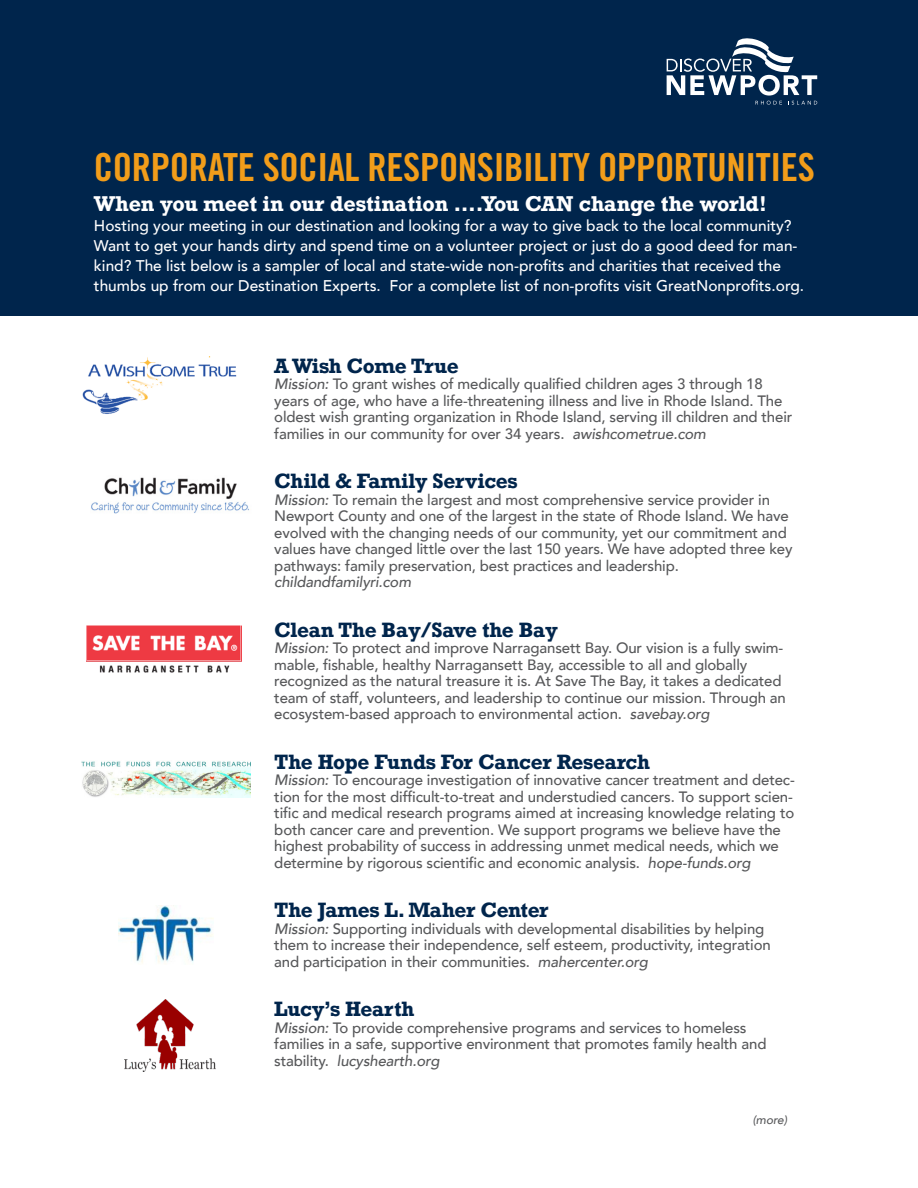
<style>
.page{position:relative;width:918px;height:1188px;background:#fff}
.page>*{position:absolute;margin:0;border:0;box-sizing:border-box;transform-origin:0 0}
.t1{font:38.7px "Trade Gothic Bold Cond Twenty";letter-spacing:-.01em;color:#f29d1a}
.t2{font:700 20.1px "Rockwell";letter-spacing:-.015em;color:#fff}
.t3{font:700 19.5px "Rockwell";letter-spacing:-.01em;color:#00254c}
.t4{font:500 15.45px/20.1px "Avenir";color:#fff}
.company_description{font:500 15px/16.5px "Avenir";letter-spacing:-.01em;color:#57585a}
.company_description-2{font:italic 500 15px "Avenir";letter-spacing:-.01em;color:#57585a}
.company_description-3{font:italic 500 12px "Avenir";color:#57585a}
.s1{font-style:italic}
</style>
<div class="page">
<div style="left:0;top:0;width:918px;height:315px;background:#00254c"></div>
<img style="left:91px;top:477px;width:158px;height:37px">
<img style="left:82px;top:761px;width:168px;height:36px">
<img style="left:125px;top:999px;width:90px;height:73px">
<img style="left:119px;top:906px;width:94px;height:57px">
<img style="left:87px;top:626px;width:154px;height:47px">
<img style="left:83px;top:356px;width:154px;height:58px">
<svg style="left:667px;top:38px;width:150px;height:67px"></svg>
<p class="t1" style="left:94px;top:144px;width:722px">CORPORATE SOCIAL RESPONSIBILITY OPPORTUNITIES</p>
<p class="t2" style="left:94px;top:190px;width:674px">When you meet in our destination ….You CAN change the world!</p>
<p class="t4" style="left:94px;top:215px;width:712px">Hosting your meeting in our destination and looking for a way to give back to the local community?<br>Want to get your hands dirty and spend time on a volunteer project or just do a good deed for man&shy;kind? The list below is a sampler of local and state-wide non-profits and charities that received the thumbs up from our Destination Experts. For a complete list of non-profits visit GreatNonprofits.org.</p>
<p class="t3" style="left:274px;top:353px;width:186px">A Wish Come True</p>
<p class="company_description" style="left:274px;top:375px;width:520px"><span class="s1">Mission:</span> To grant wishes of medically qualified children ages 3 through 18 years of age, who have a life-threatening illness and live in Rhode Island. The oldest wish granting organization in Rhode Island, serving ill children and their families in our community for over 34 years. <span class="s1">awishcometrue.com</span></p>
<p class="t3" style="left:274px;top:469px;width:245px">Child &amp; Family Services</p>
<p class="company_description" style="left:274px;top:491px;width:520px"><span class="s1">Mission:</span> To remain the largest and most comprehensive service provider in Newport County and one of the largest in the state of Rhode Island. We have evolved with the changing needs of our community, yet our commitment and values have changed little over the last 150 years. We have adopted three key pathways: family preservation, best practices and leadership.</p>
<p class="company_description-2" style="left:274px;top:573px;width:138px">childandfamilyri.com</p>
<p class="t3" style="left:274px;top:617px;width:285px">Clean The Bay/Save the Bay</p>
<p class="company_description" style="left:274px;top:639px;width:513px"><span class="s1">Mission:</span> To protect and improve Narragansett Bay. Our vision is a fully swim&shy;mable, fishable, healthy Narragansett Bay, accessible to all and globally recognized as the natural treasure it is. At Save The Bay, it takes a dedicated team of staff, volunteers, and leadership to continue our mission. Through an ecosystem-based approach to environmental action. <span class="s1">savebay.org</span></p>
<p class="t3" style="left:274px;top:749px;width:377px">The Hope Funds For Cancer Research</p>
<p class="company_description" style="left:274px;top:771px;width:522px"><span class="s1">Mission:</span> To encourage investigation of innovative cancer treatment and detec&shy;tion for the most difficult-to-treat and understudied cancers. To support scien&shy;tific and medical research programs aimed at increasing knowledge relating to both cancer care and prevention. We support programs we believe have the highest probability of success in addressing unmet medical needs, which we determine by rigorous scientific and economic analysis. <span class="s1">hope-funds.org</span></p>
<p class="t3" style="left:274px;top:898px;width:276px">The James L. Maher Center</p>
<p class="company_description" style="left:274px;top:920px;width:498px"><span class="s1">Mission:</span> Supporting individuals with developmental disabilities by helping them to increase their independence, self esteem, productivity, integration and participation in their communities. <span class="s1">mahercenter.org</span></p>
<p class="t3" style="left:274px;top:997px;width:142px">Lucy’s Hearth</p>
<p class="company_description" style="left:274px;top:1019px;width:474px"><span class="s1">Mission:</span> To provide comprehensive programs and services to homeless</p>
<p class="company_description" style="left:274px;top:1035px;width:494px">families in a safe, supportive environment that promotes family health and stability. <span class="s1">lucyshearth.org</span></p>
<p class="company_description-3" style="left:753px;top:1113px;width:36px">(more)</p>
</div>
